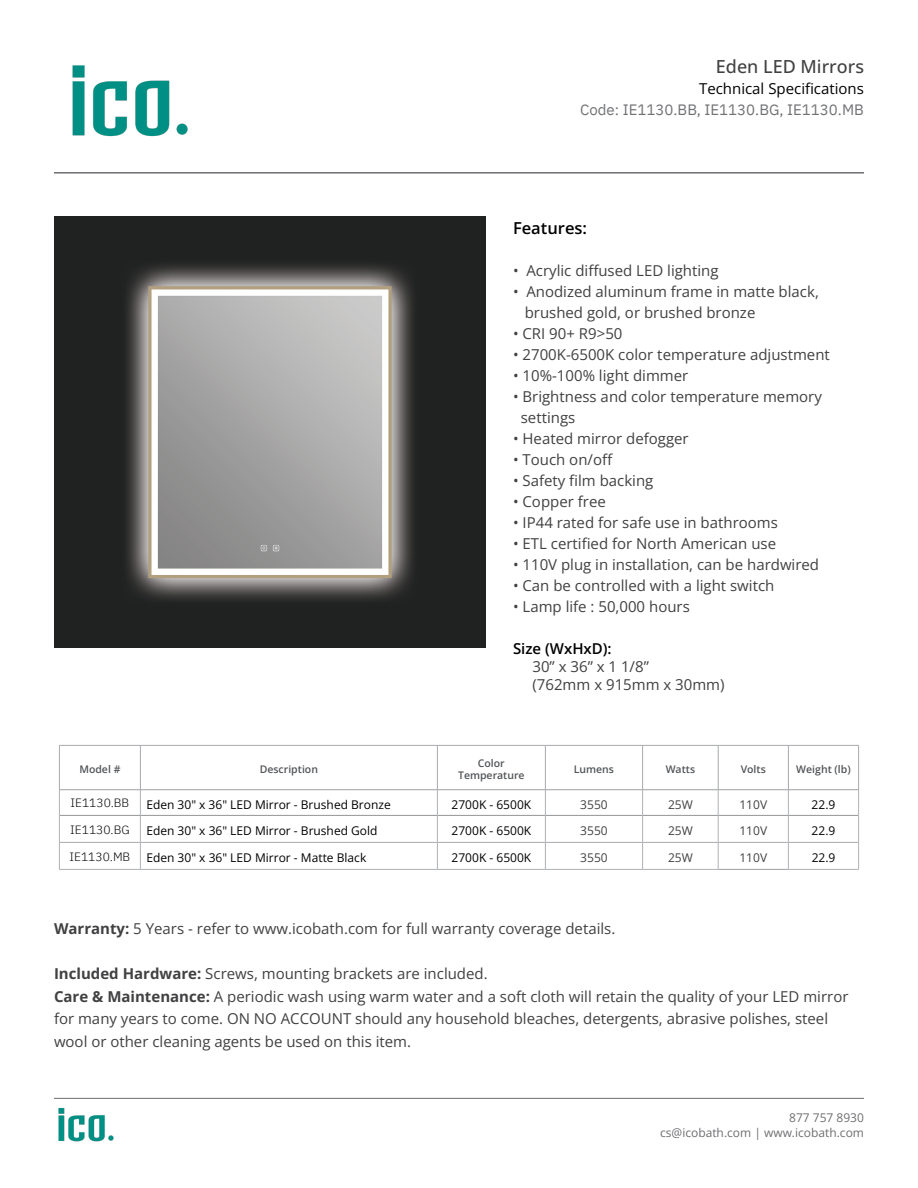
<style>
.page{position:relative;width:918px;height:1188px;background:#fff}
.page>*{position:absolute;margin:0;border:0;box-sizing:border-box;transform-origin:0 0}
.t1{font:500 18px "Open Sans";color:#414042}
.t2{font:600 16.5px "Open Sans";color:#000}
.t3{font:15px/22.5px "Open Sans";color:#414042}
.t4{font:15px "IBM Plex Sans";color:#717275}
.t5{font:15px "Open Sans";color:#000}
.t6{font:600 15px "Open Sans";color:#000}
.t7{font:12px "Open Sans";color:#000}
.t8{font:12px/14.4px "Open Sans";color:#6d6e71;text-align:right}
.t9{font:12px "Open Sans";color:#414042}
.t10{font:300 12px "IBM Plex Sans";color:#000}
.t11{font:600 10.5px/12.6px "Open Sans";color:#515457;text-align:center}
.s1{font-weight:700}
</style>
<div class="page">
<img style="left:54px;top:216px;width:432px;height:432px">
<hr style="left:59px;top:745px;width:81px;height:1px;background:#a7a9ac">
<hr style="left:59px;top:746px;width:1px;height:44px;background:#a7a9ac">
<hr style="left:140px;top:745px;width:297px;height:1px;background:#a7a9ac">
<hr style="left:140px;top:746px;width:1px;height:44px;background:#a7a9ac">
<hr style="left:437px;top:745px;width:108px;height:1px;background:#a7a9ac">
<hr style="left:437px;top:746px;width:1px;height:44px;background:#a7a9ac">
<hr style="left:545px;top:745px;width:98px;height:1px;background:#a7a9ac">
<hr style="left:545px;top:746px;width:1px;height:44px;background:#a7a9ac">
<hr style="left:643px;top:745px;width:75px;height:1px;background:#a7a9ac">
<hr style="left:642px;top:746px;width:1px;height:44px;background:#a7a9ac">
<hr style="left:718px;top:745px;width:70px;height:1px;background:#a7a9ac">
<hr style="left:718px;top:746px;width:1px;height:44px;background:#a7a9ac">
<hr style="left:788px;top:745px;width:71px;height:1px;background:#a7a9ac">
<hr style="left:788px;top:746px;width:1px;height:44px;background:#a7a9ac">
<hr style="left:858px;top:746px;width:1px;height:44px;background:#a7a9ac">
<hr style="left:60px;top:842px;width:80px;height:1px;background:#a7a9ac">
<hr style="left:141px;top:842px;width:296px;height:1px;background:#a7a9ac">
<hr style="left:438px;top:842px;width:107px;height:1px;background:#a7a9ac">
<hr style="left:546px;top:842px;width:96px;height:1px;background:#a7a9ac">
<hr style="left:643px;top:842px;width:75px;height:1px;background:#a7a9ac">
<hr style="left:718px;top:842px;width:70px;height:1px;background:#a7a9ac">
<hr style="left:789px;top:842px;width:69px;height:1px;background:#a7a9ac">
<hr style="left:60px;top:815px;width:80px;height:1px;background:#939598">
<hr style="left:141px;top:815px;width:296px;height:1px;background:#939598">
<hr style="left:438px;top:815px;width:107px;height:1px;background:#939598">
<hr style="left:546px;top:815px;width:96px;height:1px;background:#939598">
<hr style="left:643px;top:815px;width:75px;height:1px;background:#939598">
<hr style="left:718px;top:815px;width:70px;height:1px;background:#939598">
<hr style="left:789px;top:815px;width:69px;height:1px;background:#939598">
<hr style="left:59px;top:789px;width:81px;height:1px;background:#9d9fa2">
<hr style="left:140px;top:789px;width:297px;height:1px;background:#9d9fa2">
<hr style="left:437px;top:789px;width:108px;height:1px;background:#9d9fa2">
<hr style="left:545px;top:789px;width:98px;height:1px;background:#9d9fa2">
<hr style="left:643px;top:789px;width:75px;height:1px;background:#9d9fa2">
<hr style="left:718px;top:789px;width:70px;height:1px;background:#9d9fa2">
<hr style="left:788px;top:789px;width:71px;height:1px;background:#9d9fa2">
<hr style="left:718px;top:869px;width:70px;height:1px;background:#9d9fa2">
<svg style="left:59px;top:790px;width:1px;height:79px"></svg>
<svg style="left:140px;top:790px;width:1px;height:79px"></svg>
<svg style="left:437px;top:790px;width:1px;height:79px"></svg>
<svg style="left:545px;top:790px;width:1px;height:79px"></svg>
<svg style="left:642px;top:790px;width:1px;height:79px"></svg>
<svg style="left:718px;top:790px;width:1px;height:79px"></svg>
<svg style="left:788px;top:790px;width:1px;height:79px"></svg>
<svg style="left:858px;top:790px;width:1px;height:79px"></svg>
<hr style="left:59px;top:869px;width:81px;height:1px;background:#afb1b4">
<hr style="left:140px;top:869px;width:297px;height:1px;background:#afb1b4">
<hr style="left:437px;top:869px;width:108px;height:1px;background:#afb1b4">
<hr style="left:545px;top:869px;width:98px;height:1px;background:#afb1b4">
<hr style="left:643px;top:869px;width:75px;height:1px;background:#afb1b4">
<hr style="left:788px;top:869px;width:71px;height:1px;background:#afb1b4">
<hr style="left:54px;top:1098px;width:810px;height:1px;background:#6d6e71">
<img style="left:58px;top:1107px;width:56px;height:35px">
<hr style="left:54px;top:172px;width:810px;height:2px;background:#6d6e71">
<img style="left:72px;top:65px;width:116px;height:72px">
<p class="t1" style="left:716px;top:54px;width:150px">Eden LED Mirrors</p>
<p class="t5" style="left:699px;top:79px;width:166px">Technical Specifications</p>
<p class="t4" style="left:580px;top:98px;width:285px">Code: IE1130.BB, IE1130.BG, IE1130.MB</p>
<p class="t2" style="left:513px;top:216px;width:76px">Features:</p>
<p class="t3" style="left:513px;top:259px;width:207px">• Acrylic diffused LED lighting</p>
<p class="t3" style="left:525px;top:280px;width:296px;line-height:21px;text-indent:-12px">• Anodized aluminum frame in matte black, brushed gold, or brushed bronze</p>
<p class="t3" style="left:513px;top:322px;width:111px">• CRI 90+ R9&gt;50</p>
<p class="t3" style="left:513px;top:343px;width:318px">• 2700K-6500K color temperature adjustment</p>
<p class="t3" style="left:513px;top:364px;width:177px">• 10%-100% light dimmer</p>
<p class="t3" style="left:521px;top:385px;width:303px;line-height:21px;text-indent:-8px">• Brightness and color temperature memory settings</p>
<p class="t3" style="left:513px;top:427px;width:177px">• Heated mirror defogger</p>
<p class="t3" style="left:513px;top:448px;width:101px">• Touch on/off</p>
<p class="t3" style="left:513px;top:469px;width:142px">• Safety film backing</p>
<p class="t3" style="left:513px;top:490px;width:94px">• Copper free</p>
<p class="t3" style="left:513px;top:511px;width:266px">• IP44 rated for safe use in bathrooms</p>
<p class="t3" style="left:513px;top:532px;width:265px">• ETL certified for North American use</p>
<p class="t3" style="left:513px;top:553px;width:308px">• 110V plug in installation, can be hardwired</p>
<p class="t3" style="left:513px;top:574px;width:263px">• Can be controlled with a light switch</p>
<p class="t3" style="left:513px;top:595px;width:178px">• Lamp life : 50,000 hours</p>
<p class="t6" style="left:513px;top:638px;width:100px">Size (WxHxD):</p>
<p class="t3" style="left:532px;top:657px;width:194px;line-height:18px">30” x 36” x 1 1/8”<br>(762mm x 915mm x 30mm)</p>
<p class="t11" style="left:79px;top:763px;width:43px">Model #</p>
<p class="t11" style="left:260px;top:763px;width:60px">Description</p>
<p class="t11" style="left:458px;top:757px;width:68px">Color<br>Temperature</p>
<p class="t11" style="left:574px;top:763px;width:42px">Lumens</p>
<p class="t11" style="left:666px;top:763px;width:31px">Watts</p>
<p class="t11" style="left:741px;top:763px;width:27px">Volts</p>
<p class="t11" style="left:796px;top:763px;width:56px">Weight (lb)</p>
<p class="t10" style="left:71px;top:794px;width:60px">IE1130.BB</p>
<p class="t7" style="left:146px;top:796px;width:246px">Eden 30" x 36" LED Mirror - Brushed Bronze</p>
<p class="t7" style="left:452px;top:796px;width:81px">2700K - 6500K</p>
<p class="t9" style="left:580px;top:796px;width:29px">3550</p>
<p class="t9" style="left:668px;top:796px;width:26px">25W</p>
<p class="t9" style="left:739px;top:796px;width:29px">110V</p>
<p class="t7" style="left:812px;top:796px;width:25px">22.9</p>
<p class="t10" style="left:70px;top:820px;width:61px">IE1130.BG</p>
<p class="t7" style="left:146px;top:823px;width:233px">Eden 30" x 36" LED Mirror - Brushed Gold</p>
<p class="t7" style="left:452px;top:823px;width:81px">2700K - 6500K</p>
<p class="t9" style="left:580px;top:823px;width:29px">3550</p>
<p class="t9" style="left:668px;top:823px;width:26px">25W</p>
<p class="t9" style="left:739px;top:823px;width:29px">110V</p>
<p class="t7" style="left:812px;top:823px;width:25px">22.9</p>
<p class="t10" style="left:70px;top:847px;width:62px">IE1130.MB</p>
<p class="t7" style="left:146px;top:850px;width:221px">Eden 30" x 36" LED Mirror - Matte Black</p>
<p class="t7" style="left:452px;top:850px;width:81px">2700K - 6500K</p>
<p class="t9" style="left:580px;top:850px;width:29px">3550</p>
<p class="t9" style="left:668px;top:850px;width:26px">25W</p>
<p class="t9" style="left:739px;top:850px;width:29px">110V</p>
<p class="t7" style="left:812px;top:850px;width:25px">22.9</p>
<p class="t3" style="left:54px;top:917px;width:563px"><span class="s1">Warranty:</span> 5 Years - refer to www.icobath.com for full warranty coverage details.</p>
<p class="t3" style="left:54px;top:962px;width:796px"><span class="s1">Included Hardware:</span> Screws, mounting brackets are included.<br><span class="s1">Care &amp; Maintenance:</span> A periodic wash using warm water and a soft cloth will retain the quality of your LED mirror for many years to come. ON NO ACCOUNT should any household bleaches, detergents, abrasive polishes, steel wool or other cleaning agents be used on this item.</p>
<p class="t8" style="left:660px;top:1111px;width:205px">877 757 8930<br>cs@icobath.com | www.icobath.com</p>
</div>
